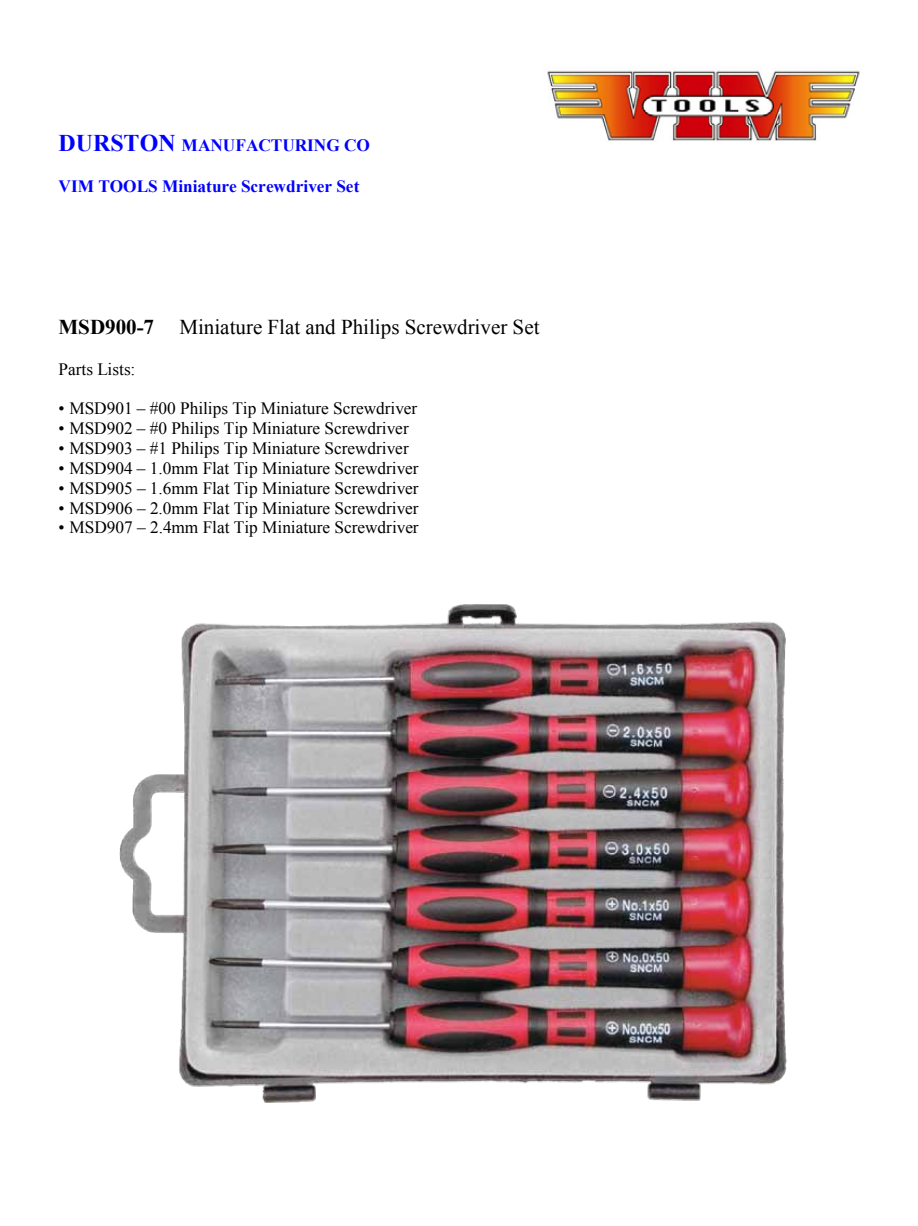
<style>
.page{position:relative;width:918px;height:1226px;background:#fff}
.page>*{position:absolute;margin:0;border:0;box-sizing:border-box;transform-origin:0 0}
.t1{font:21px "Times New Roman";color:#000}
.t2{font:17.25px "Times New Roman";color:#000}
.t3{font:700 17.25px "Times New Roman";letter-spacing:-.005em;color:#00f}
.s1{font-size:24px}
.s2{font-weight:700}
</style>
<div class="page">
<img style="left:547px;top:70px;width:313px;height:72px">
<img style="left:119px;top:604px;width:668px;height:499px">
<p class="t3" style="left:58px;top:133px;width:313px"><span class="s1">DURSTON</span> MANUFACTURING CO</p>
<p class="t3" style="left:58px;top:174px;width:302px">VIM TOOLS Miniature Screwdriver Set</p>
<p class="t1" style="left:58px;top:313px;width:483px"><span class="s2">MSD900-7</span> Miniature Flat and Philips Screwdriver Set</p>
<p class="t2" style="left:58px;top:357px;width:78px">Parts Lists:</p>
<p class="t2" style="left:58px;top:397px;width:360px">• MSD901 – #00 Philips Tip Miniature Screwdriver</p>
<p class="t2" style="left:59px;top:417px;width:352px">• MSD902 – #0 Philips Tip Miniature Screwdriver</p>
<p class="t2" style="left:59px;top:436px;width:352px">• MSD903 – #1 Philips Tip Miniature Screwdriver</p>
<p class="t2" style="left:59px;top:456px;width:362px">• MSD904 – 1.0mm Flat Tip Miniature Screwdriver</p>
<p class="t2" style="left:59px;top:476px;width:362px">• MSD905 – 1.6mm Flat Tip Miniature Screwdriver</p>
<p class="t2" style="left:59px;top:496px;width:362px">• MSD906 – 2.0mm Flat Tip Miniature Screwdriver</p>
<p class="t2" style="left:59px;top:516px;width:362px">• MSD907 – 2.4mm Flat Tip Miniature Screwdriver</p>
</div>
